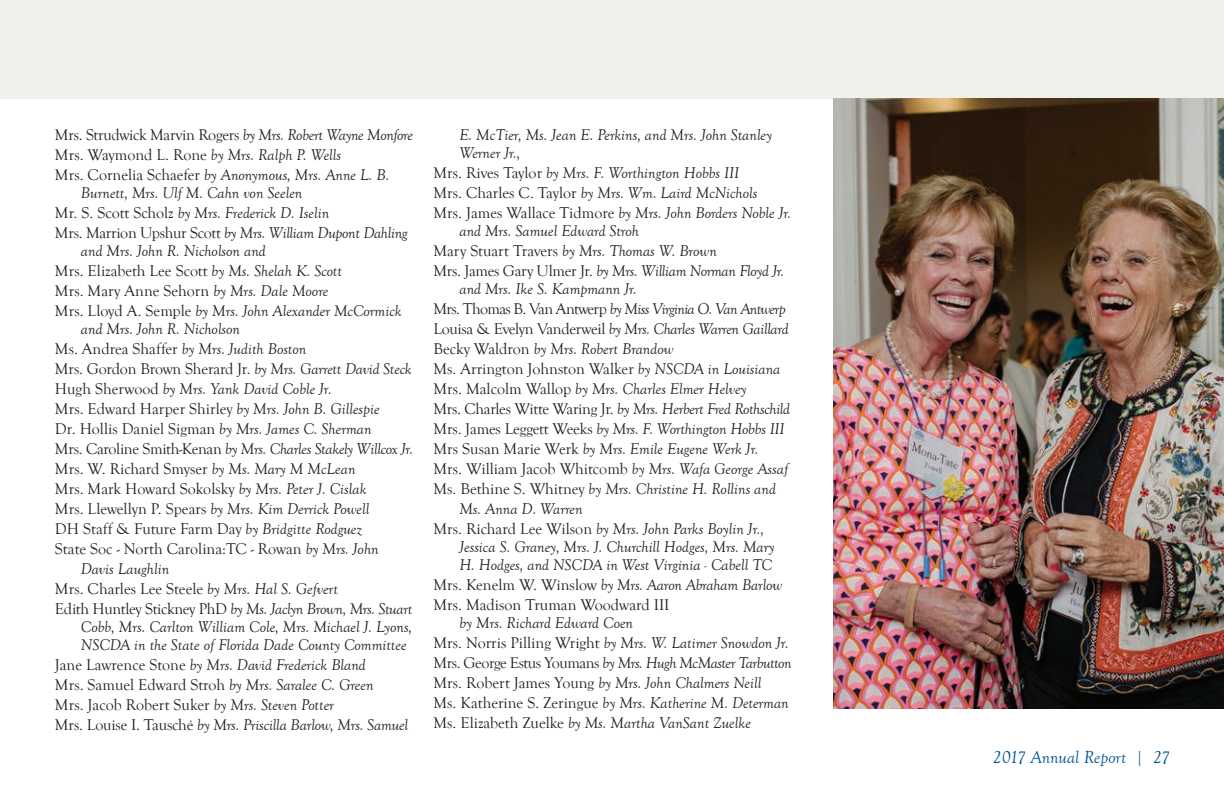
<style>
.page{position:relative;width:1224px;height:792px;background:#fff}
.page>*{position:absolute;margin:0;border:0;box-sizing:border-box;transform-origin:0 0}
.t1{font:italic 18px "Goudy Old Style T";color:#005595}
.t2{font:italic 16px/20px "Goudy Old Style T";color:#231f20}
.t3{font:16px/20px "Goudy Old Style T";color:#231f20}
.t4{font:italic 16px "Goudy Old Style T";letter-spacing:-.02em;color:#231f20}
.t5{font:italic 16px "Goudy Old Style T";letter-spacing:-.04em;color:#231f20}
.s1{font-style:normal}
.s2{font-style:italic}
</style>
<div class="page">
<div style="left:0;top:0;width:1224px;height:98px;background:#f2f0ea"></div>
<img style="left:834px;top:98px;width:390px;height:611px">
<p class="t2" style="left:55px;top:125px;width:360px"><span class="s1">Mrs. Strudwick Marvin Rogers</span> by Mrs. Robert Wayne Monfore<br><span class="s1">Mrs. Waymond L. Rone</span> by Mrs. Ralph P. Wells<br><span class="s1">Mrs. Cornelia Schaefer</span> by Anonymous, Mrs. Anne L. B.</p>
<p class="t2" style="left:55px;top:183px;width:354px;text-indent:26px">Burnett, Mrs. Ulf M. Cahn von Seelen<br><span class="s1">Mr. S. Scott Scholz</span> by Mrs. Frederick D. Iselin<br><span class="s1">Mrs. Marrion Upshur Scott</span> by Mrs. William Dupont Dahling</p>
<p class="t2" style="left:55px;top:241px;width:348px;text-indent:26px">and Mrs. John R. Nicholson and<br><span class="s1">Mrs. Elizabeth Lee Scott</span> by Ms. Shelah K. Scott<br><span class="s1">Mrs. Mary Anne Sehorn</span> by Mrs. Dale Moore<br><span class="s1">Mrs. Lloyd A. Semple</span> by Mrs. John Alexander McCormick</p>
<p class="t2" style="left:81px;top:319px;width:161px">and Mrs. John R. Nicholson</p>
<p class="t2" style="left:55px;top:339px;width:253px"><span class="s1">Ms. Andrea Shaffer</span> by Mrs. Judith Boston</p>
<p class="t3" style="left:55px;top:359px;width:358px">Mrs. Gordon Brown Sherard Jr. <span class="s2">by Mrs. Garrett David Steck</span></p>
<p class="t2" style="left:55px;top:379px;width:278px"><span class="s1">Hugh Sherwood</span> by Mrs. Yank David Coble Jr.</p>
<p class="t3" style="left:55px;top:399px;width:326px">Mrs. Edward Harper Shirley <span class="s2">by Mrs. John B. Gillespie</span></p>
<p class="t3" style="left:55px;top:419px;width:318px">Dr. Hollis Daniel Sigman <span class="s2">by Mrs. James C. Sherman</span></p>
<p class="t4" style="left:55px;top:440px;width:360px"><span class="s1">Mrs. Caroline Smith-Kenan</span> by Mrs. Charles Stakely Willcox Jr.</p>
<p class="t3" style="left:55px;top:459px;width:302px">Mrs. W. Richard Smyser <span class="s2">by Ms. Mary M McLean</span></p>
<p class="t3" style="left:55px;top:479px;width:313px">Mrs. Mark Howard Sokolsky <span class="s2">by Mrs. Peter J. Cislak</span></p>
<p class="t2" style="left:55px;top:499px;width:316px"><span class="s1">Mrs. Llewellyn P. Spears</span> by Mrs. Kim Derrick Powell</p>
<p class="t3" style="left:55px;top:519px;width:309px">DH Staff &amp; Future Farm Day <span class="s2">by Bridgitte Rodguez</span></p>
<p class="t3" style="left:55px;top:539px;width:325px">State Soc - North Carolina:TC - Rowan <span class="s2">by Mrs. John</span></p>
<p class="t2" style="left:81px;top:559px;width:90px">Davis Laughlin</p>
<p class="t3" style="left:55px;top:579px;width:285px">Mrs. Charles Lee Steele <span class="s2">by Mrs. Hal S. Gefvert</span></p>
<p class="t4" style="left:55px;top:600px;width:359px"><span class="s1">Edith Huntley Stickney PhD</span> by Ms. Jaclyn Brown, Mrs. Stuart</p>
<p class="t2" style="left:81px;top:618px;width:333px;line-height:18px">Cobb, Mrs. Carlton William Cole, Mrs. Michael J. Lyons,<br>NSCDA in the State of Florida Dade County Committee</p>
<p class="t2" style="left:55px;top:655px;width:355px"><span class="s1">Jane Lawrence Stone</span> by Mrs. David Frederick Bland<br><span class="s1">Mrs. Samuel Edward Stroh</span> by Mrs. Saralee C. Green<br><span class="s1">Mrs. Jacob Robert Suker</span> by Mrs. Steven Potter<br><span class="s1">Mrs. Louise I. Tausché</span> by Mrs. Priscilla Barlow, Mrs. Samuel</p>
<p class="t2" style="left:459px;top:126px;width:314px;line-height:18px">E. McTier, Ms. Jean E. Perkins, and Mrs. John Stanley<br>Werner Jr.,</p>
<p class="t2" style="left:433px;top:163px;width:359px"><span class="s1">Mrs. Rives Taylor</span> by Mrs. F. Worthington Hobbs III<br><span class="s1">Mrs. Charles C. Taylor</span> by Mrs. Wm. Laird McNichols<br><span class="s1">Mrs. James Wallace Tidmore</span> by Mrs. John Borders Noble Jr.</p>
<p class="t2" style="left:433px;top:221px;width:352px;text-indent:26px">and Mrs. Samuel Edward Stroh<br><span class="s1">Mary Stuart Travers</span> by Mrs. Thomas W. Brown<br><span class="s1">Mrs. James Gary Ulmer Jr.</span> by Mrs. William Norman Floyd Jr.</p>
<p class="t2" style="left:459px;top:279px;width:179px">and Mrs. Ike S. Kampmann Jr.</p>
<p class="t5" style="left:433px;top:300px;width:354px"><span class="s1">Mrs. Thomas B. Van Antwerp</span> by Miss Virginia O. Van Antwerp</p>
<p class="t4" style="left:433px;top:320px;width:357px"><span class="s1">Louisa &amp; Evelyn Vanderweil</span> by Mrs. Charles Warren Gaillard</p>
<p class="t2" style="left:433px;top:339px;width:242px"><span class="s1">Becky Waldron</span> by Mrs. Robert Brandow</p>
<p class="t3" style="left:433px;top:359px;width:349px">Ms. Arrington Johnston Walker <span class="s2">by NSCDA in Louisiana</span></p>
<p class="t2" style="left:433px;top:379px;width:315px"><span class="s1">Mrs. Malcolm Wallop</span> by Mrs. Charles Elmer Helvey</p>
<p class="t4" style="left:433px;top:400px;width:358px"><span class="s1">Mrs. Charles Witte Waring Jr.</span> by Mrs. Herbert Fred Rothschild</p>
<p class="t2" style="left:433px;top:419px;width:353px"><span class="s1">Mrs. James Leggett Weeks</span> by Mrs. F. Worthington Hobbs III</p>
<p class="t2" style="left:433px;top:439px;width:326px"><span class="s1">Mrs Susan Marie Werk</span> by Mrs. Emile Eugene Werk Jr.</p>
<p class="t3" style="left:433px;top:459px;width:356px">Mrs. William Jacob Whitcomb <span class="s2">by Mrs. Wafa George Assaf</span></p>
<p class="t2" style="left:433px;top:479px;width:344px"><span class="s1">Ms. Bethine S. Whitney</span> by Mrs. Christine H. Rollins and</p>
<p class="t2" style="left:459px;top:499px;width:125px">Ms. Anna D. Warren</p>
<p class="t2" style="left:433px;top:519px;width:332px"><span class="s1">Mrs. Richard Lee Wilson</span> by Mrs. John Parks Boylin Jr.,</p>
<p class="t2" style="left:459px;top:538px;width:317px;line-height:18px">Jessica S. Graney, Mrs. J. Churchill Hodges, Mrs. Mary<br>H. Hodges, and NSCDA in West Virginia - Cabell TC</p>
<p class="t3" style="left:433px;top:575px;width:350px">Mrs. Kenelm W. Winslow <span class="s2">by Mrs. Aaron Abraham Barlow<br></span>Mrs. Madison Truman Woodward III</p>
<p class="t2" style="left:433px;top:613px;width:360px;text-indent:26px">by Mrs. Richard Edward Coen<br><span class="s1">Mrs. Norris Pilling Wright</span> by Mrs. W. Latimer Snowdon Jr.<br><span class="s1">Mrs. George Estus Youmans</span> by Mrs. Hugh McMaster Tarbutton <span class="s1">Mrs. Robert James Young</span> by Mrs. John Chalmers Neill<br><span class="s1">Ms. Katherine S. Zeringue</span> by Mrs. Katherine M. Determan <span class="s1">Ms. Elizabeth Zuelke</span> by Ms. Martha VanSant Zuelke</p>
<p class="t1" style="left:993px;top:748px;width:179px">2017 Annual Report | 27</p>
</div>
